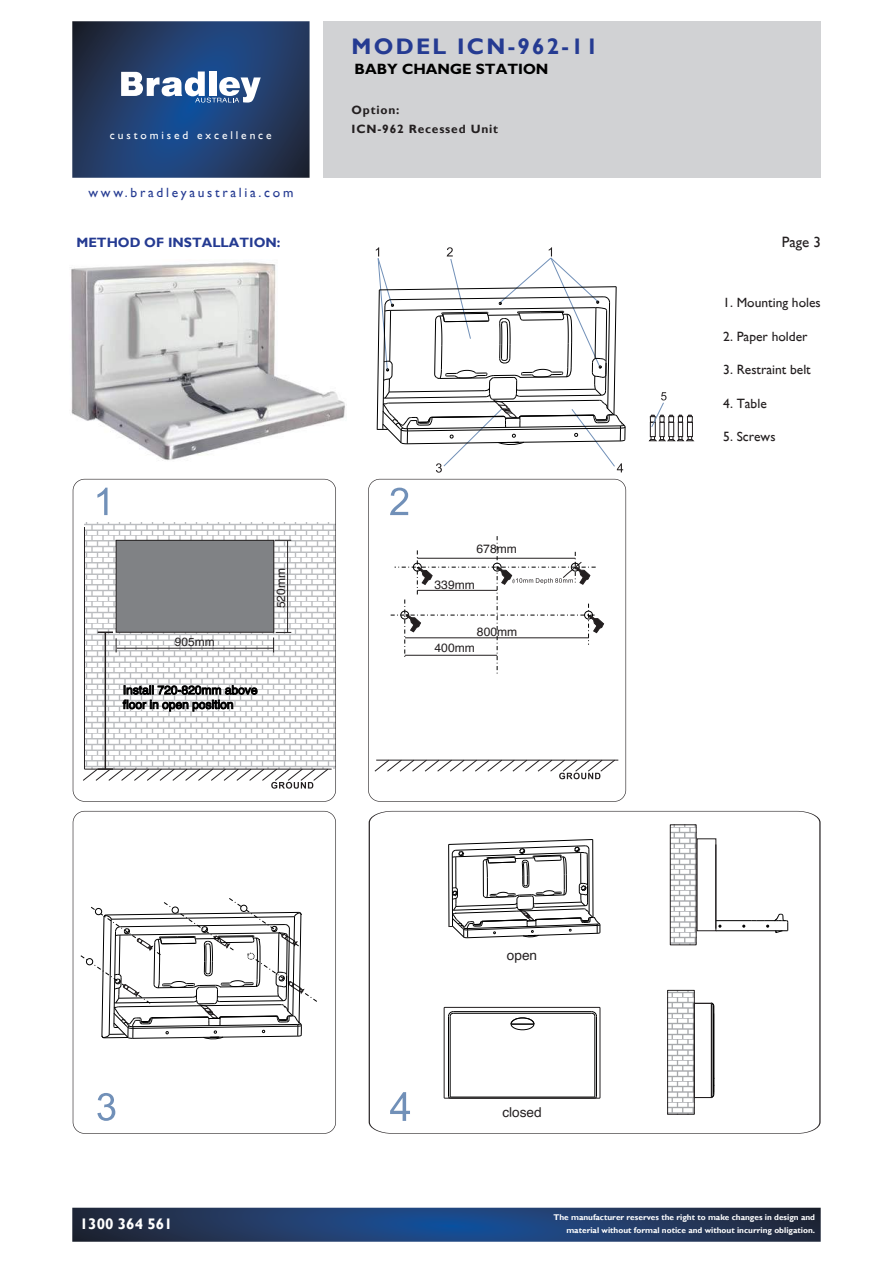
<style>
.page{position:relative;width:893px;height:1263px;background:#fff}
.page>*{position:absolute;margin:0;border:0;box-sizing:border-box;transform-origin:0 0}
.t1{font:700 22.5px "Gill Sans";letter-spacing:.1em;color:#253b92}
.t2{font:700 15.3px "Gill Sans";color:#fff}
.t3{font:700 15px "Gill Sans";color:#000}
.t4{font:15px "Gill Sans";color:#231f20}
.t5{font:13.65px "Helvetica";color:#231f20}
.t6{font:13.5px "Gill Sans";color:#231f20}
.t7{font:13.5px "Gill Sans";letter-spacing:.2em;color:#253b92}
.t8{font:700 13.5px "Gill Sans";color:#253b92}
.t9{font:12.15px "Helvetica";color:#231f20}
.t10{font:12px/14.4px "Helvetica";color:#231f20}
.t11{font:700 12px/19.2px "Gill Sans";letter-spacing:.07em;color:#231f20}
.t12{font:11.55px "Gill Sans";letter-spacing:.25em;color:#fff}
.t13{font:700 8.25px/12.8px "Gill Sans";color:#fff;text-align:right}
</style>
<div class="page">
<div style="left:323px;top:21px;width:498px;height:157px;background:#d1d2d4"></div>
<svg style="left:72px;top:1208px;width:749px;height:34px;background:#223c66"></svg>
<svg style="left:72px;top:21px;width:238px;height:157px;background:#2e4872"></svg>
<svg style="left:648px;top:392px;width:47px;height:50px"></svg>
<svg style="left:368px;top:479px;width:258px;height:323px"></svg>
<svg style="left:369px;top:811px;width:451px;height:323px"></svg>
<svg style="left:73px;top:811px;width:263px;height:323px"></svg>
<svg style="left:78px;top:896px;width:240px;height:144px"></svg>
<hr style="left:376px;top:760px;width:242px;height:1px;background:#231f20">
<svg style="left:391px;top:536px;width:213px;height:138px"></svg>
<svg style="left:672px;top:827px;width:22px;height:116px"></svg>
<div style="left:670px;top:825px;width:26px;height:120px;border:1px solid #231f20"></div>
<svg style="left:669px;top:992px;width:23px;height:120px"></svg>
<div style="left:667px;top:990px;width:27px;height:124px;border:1px solid #231f20"></div>
<svg style="left:374px;top:759px;width:242px;height:20px"></svg>
<svg style="left:448px;top:839px;width:153px;height:99px"></svg>
<hr style="left:448px;top:1016px;width:1px;height:80px;background:#000">
<hr style="left:450px;top:1016px;width:1px;height:81px;background:#000">
<hr style="left:450px;top:1098px;width:145px;height:1px;background:#000">
<hr style="left:453px;top:1013px;width:139px;height:1px;background:#000">
<hr style="left:453px;top:1011px;width:139px;height:1px;background:#000">
<hr style="left:594px;top:1016px;width:1px;height:81px;background:#000">
<hr style="left:596px;top:1016px;width:1px;height:80px;background:#000">
<svg style="left:448px;top:1011px;width:6px;height:6px"></svg>
<svg style="left:591px;top:1011px;width:6px;height:6px"></svg>
<svg style="left:510px;top:1016px;width:25px;height:15px"></svg>
<div style="left:444px;top:1007px;width:156px;height:91px;border:1px solid #231f20"></div>
<hr style="left:716px;top:930px;width:71px;height:1px;background:#000">
<hr style="left:716px;top:920px;width:35px;height:1px;background:#000">
<svg style="left:751px;top:913px;width:38px;height:21px"></svg>
<div style="left:697px;top:838px;width:19px;height:93px;border:1px solid #231f20"></div>
<div style="left:694px;top:1003px;width:17px;height:94px;background:#fff"></div>
<hr style="left:713px;top:1006px;width:1px;height:88px;background:#000">
<svg style="left:710px;top:1002px;width:5px;height:5px"></svg>
<svg style="left:712px;top:1094px;width:3px;height:4px"></svg>
<div style="left:694px;top:1003px;width:18px;height:95px;border:1px solid #231f20"></div>
<svg style="left:376px;top:247px;width:250px;height:226px"></svg>
<svg style="left:97px;top:1093px;width:18px;height:28px"></svg>
<svg style="left:390px;top:1092px;width:20px;height:29px"></svg>
<svg style="left:73px;top:479px;width:263px;height:323px"></svg>
<svg style="left:97px;top:488px;width:11px;height:27px"></svg>
<hr style="left:84px;top:769px;width:248px;height:1px;background:#231f20">
<hr style="left:84px;top:527px;width:1px;height:242px;background:#231f20">
<div style="left:116px;top:540px;width:158px;height:92px;background:#808285"></div>
<div style="left:116px;top:540px;width:158px;height:93px;border:1px solid #231f20"></div>
<hr style="left:287px;top:541px;width:1px;height:91px;background:#231f20">
<hr style="left:117px;top:648px;width:157px;height:1px;background:#231f20">
<svg style="left:275px;top:540px;width:16px;height:1px"></svg>
<svg style="left:273px;top:632px;width:18px;height:20px"></svg>
<svg style="left:390px;top:488px;width:18px;height:27px"></svg>
<img style="left:71px;top:262px;width:274px;height:199px">
<hr style="left:105px;top:632px;width:1px;height:137px;background:#231f20">
<svg style="left:98px;top:631px;width:19px;height:21px"></svg>
<svg style="left:82px;top:768px;width:247px;height:21px"></svg>
<svg style="left:123px;top:685px;width:134px;height:26px"></svg>
<h3 class="t12" style="left:110px;top:128px;width:163px">customised excellence</h3>
<h3 class="t7" style="left:89px;top:185px;width:206px">www.bradleyaustralia.com</h3>
<h3 class="t8" style="left:76px;top:235px;width:206px">METHOD OF INSTALLATION:</h3>
<h1 class="t1" style="left:352px;top:33px;width:248px">MODEL ICN-962-11</h1>
<h3 class="t3" style="left:355px;top:60px;width:195px">BABY CHANGE STATION</h3>
<h3 class="t11" style="left:352px;top:100px;width:148px">Option:<br>ICN-962 Recessed Unit</h3>
<h3 class="t10" style="left:175px;top:635px;width:42px">905mm</h3>
<h3 class="t10" style="left:123px;top:683px;width:136px">Install 720-820mm above floor in open position</h3>
<h3 class="t10" style="left:274px;top:608px;width:42px;rotate:-90deg">520mm</h3>
<h3 class="t9" style="left:477px;top:540px;width:42px">678mm</h3>
<h3 class="t9" style="left:435px;top:575px;width:42px">339mm</h3>
<h3 class="t9" style="left:477px;top:622px;width:42px">800mm</h3>
<h3 class="t9" style="left:435px;top:638px;width:42px">400mm</h3>
<h3 class="t4" style="left:782px;top:233px;width:41px">Page 3</h3>
<h3 class="t6" style="left:723px;top:295px;width:99px">1. Mounting holes</h3>
<h3 class="t6" style="left:723px;top:328px;width:86px">2. Paper holder</h3>
<h3 class="t6" style="left:723px;top:362px;width:89px">3. Restraint belt</h3>
<h3 class="t6" style="left:723px;top:395px;width:45px">4. Table</h3>
<h3 class="t6" style="left:723px;top:429px;width:54px">5. Screws</h3>
<h2 class="t2" style="left:80px;top:1214px;width:94px">1300 364 561</h2>
<h3 class="t5" style="left:507px;top:944px;width:32px">open</h3>
<h3 class="t5" style="left:502px;top:1102px;width:41px">closed</h3>
<p class="t13" style="left:553px;top:1211px;width:263px">The manufacturer reserves the right to make changes in design and material without formal notice and without incurring obligation.</p>
</div>
